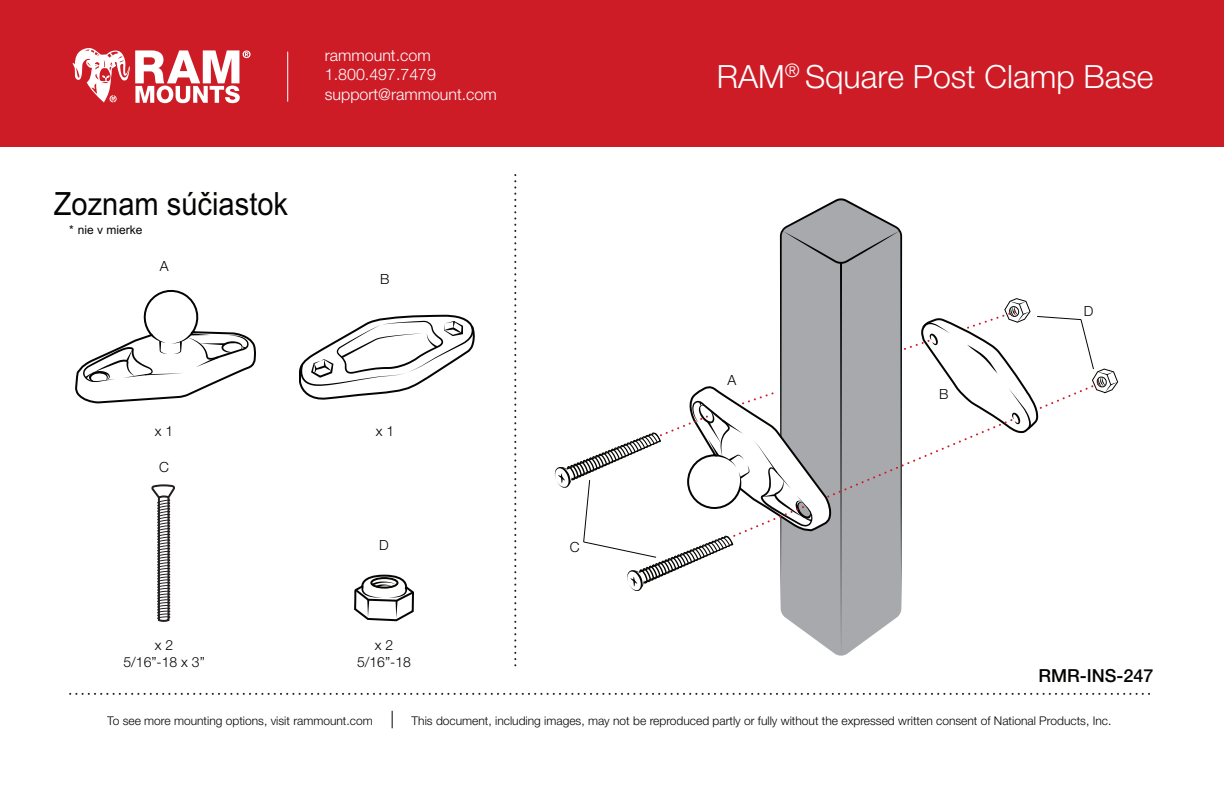
<style>
.page{position:relative;width:1224px;height:797px;background:#fff}
.page>*{position:absolute;margin:0;border:0;box-sizing:border-box;transform-origin:0 0}
.t1{font:300 32px "Helvetica Neue LT Std";color:#fff}
.t2{font:32px "Arial";letter-spacing:.005em;color:#040503;scale:.91 1}
.t3{font:500 18px "Helvetica Neue LT Std";color:#040503}
.t4{font:300 16px/19.2px "Helvetica Neue LT Std";color:#fff}
.t5{font:300 14px/16.8px "Helvetica Neue LT Std";color:#040503;text-align:center}
.t6{font:300 12px "Helvetica Neue LT Std";color:#040503}
.t7{font:12px "Arial";letter-spacing:.005em;color:#040503}
</style>
<div class="page">
<svg style="left:392px;top:710px;width:1px;height:18px"></svg>
<svg style="left:70px;top:692px;width:1080px;height:2px"></svg>
<svg style="left:514px;top:174px;width:2px;height:491px"></svg>
<div style="left:0;top:0;width:1224px;height:146px;background:#ce1c27"></div>
<hr style="left:287px;top:52px;width:1px;height:49px;background:#fff">
<svg style="left:72px;top:48px;width:179px;height:55px"></svg>
<svg style="left:782px;top:198px;width:118px;height:32px;fill:#a8a9ad"></svg>
<svg style="left:554px;top:230px;width:564px;height:426px"></svg>
<svg style="left:75px;top:289px;width:181px;height:115px"></svg>
<svg style="left:299px;top:314px;width:176px;height:86px"></svg>
<svg style="left:151px;top:484px;width:24px;height:138px"></svg>
<svg style="left:354px;top:574px;width:60px;height:48px"></svg>
<h1 class="t2" style="left:54px;top:186px;width:259px">Zoznam súčiastok</h1>
<p class="t7" style="left:69px;top:223px;width:75px">* nie v mierke</p>
<p class="t5" style="left:160px;top:257px;width:10px">A</p>
<h3 class="t4" style="left:325px;top:45px;width:173px">rammount.com<br>1.800.497.7479 support@rammount.com</h3>
<p class="t5" style="left:380px;top:270px;width:11px">B</p>
<p class="t5" style="left:155px;top:422px;width:20px">x 1</p>
<p class="t5" style="left:159px;top:458px;width:11px">C</p>
<p class="t5" style="left:123px;top:636px;width:83px">x 2<br>5/16”-18 x 3”</p>
<p class="t5" style="left:376px;top:422px;width:20px">x 1</p>
<p class="t5" style="left:379px;top:536px;width:11px">D</p>
<p class="t5" style="left:357px;top:636px;width:55px">x 2<br>5/16”-18</p>
<p class="t5" style="left:570px;top:537px;width:11px">C</p>
<h1 class="t1" style="left:717px;top:57px;width:438px">RAM<sup>®</sup> Square Post Clamp Base</h1>
<p class="t5" style="left:727px;top:371px;width:10px">A</p>
<p class="t5" style="left:939px;top:385px;width:11px">B</p>
<p class="t5" style="left:1084px;top:303px;width:11px">D</p>
<h2 class="t3" style="left:1039px;top:664px;width:117px">RMR-INS-247</h2>
<p class="t6" style="left:107px;top:712px;width:267px">To see more mounting options, visit rammount.com</p>
<p class="t6" style="left:412px;top:712px;width:701px">This document, including images, may not be reproduced partly or fully without the expressed written consent of National Products, Inc.</p>
</div>
